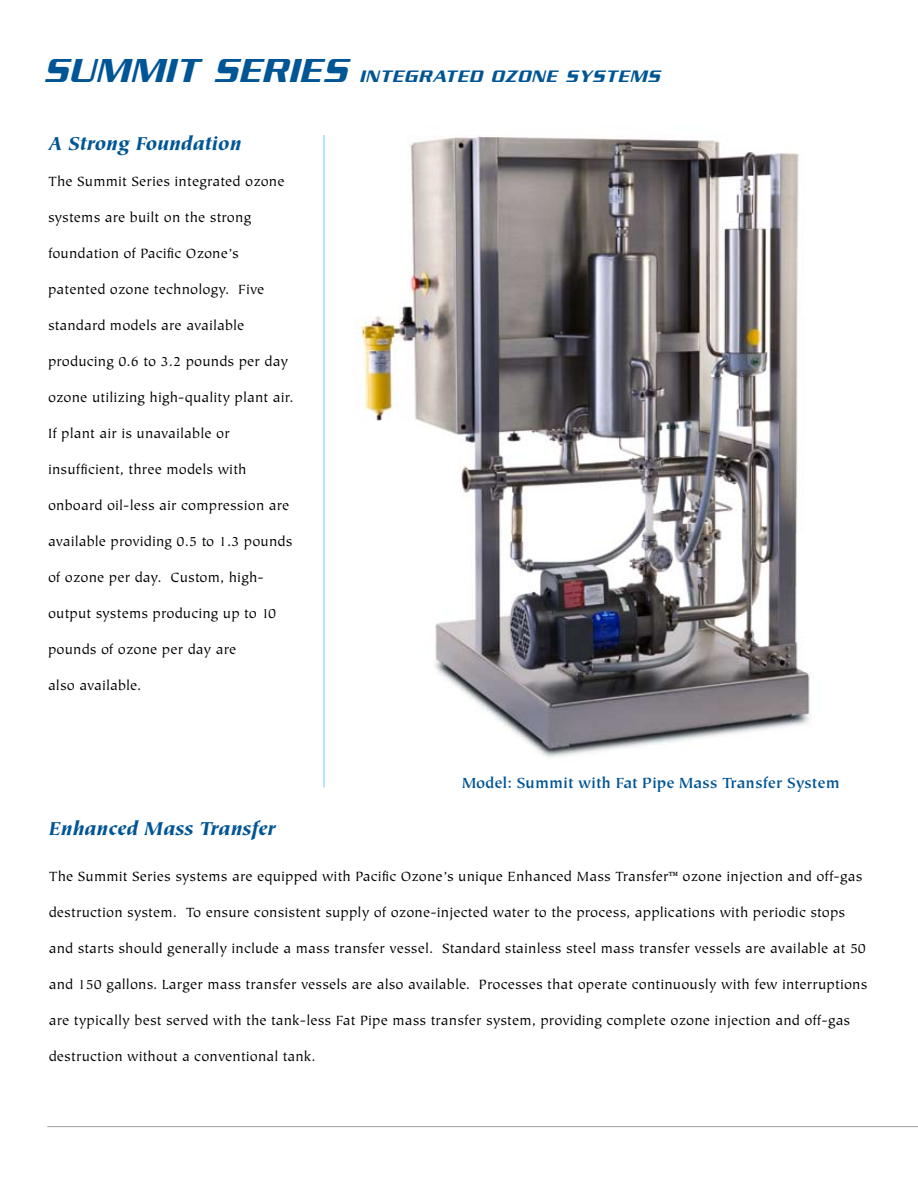
<style>
.page{position:relative;width:918px;height:1188px;background:#fff}
.page>*{position:absolute;margin:0;border:0;box-sizing:border-box;transform-origin:0 0}
.t1{font:italic 36px "Serpentine Sans ICG";letter-spacing:.03em;color:#005595}
.t2{font:italic 900 21px "Tiepolo";letter-spacing:.005em;color:#005595}
.t3{font:italic 18px "Serpentine Sans ICG";letter-spacing:.06em;color:#005595}
.t4{font:700 16.5px "Tiepolo";color:#005595}
.t5{font:15px "Tiepolo";letter-spacing:.01em;color:#000}
.s1{font-size:36px}
</style>
<div class="page">
<img style="left:356px;top:136px;width:454px;height:621px">
<hr style="left:324px;top:135px;width:1px;height:652px;background:#72cdf4">
<hr style="left:47px;top:1126px;width:871px;height:1px;background:#9d9fa2">
<h1 class="t1" style="left:43px;top:50px;width:218px">SUMMIT SERIE</h1>
<p class="t3" style="left:322px;top:66px;width:340px"><span class="s1">S</span> INTEGRATED OZONE SYSTEMS</p>
<h2 class="t2" style="left:48px;top:131px;width:195px">A Strong Foundation</h2>
<p class="t5" style="left:48px;top:173px;width:238px">The Summit Series integrated ozone</p>
<p class="t5" style="left:48px;top:209px;width:205px">systems are built on the strong</p>
<p class="t5" style="left:48px;top:245px;width:192px">foundation of Pacific Ozone’s</p>
<p class="t5" style="left:48px;top:281px;width:218px">patented ozone technology. Five</p>
<p class="t5" style="left:48px;top:317px;width:198px">standard models are available</p>
<p class="t5" style="left:48px;top:353px;width:242px">producing 0.6 to 3.2 pounds per day</p>
<p class="t5" style="left:48px;top:389px;width:247px">ozone utilizing high-quality plant air.</p>
<p class="t5" style="left:48px;top:425px;width:183px">If plant air is unavailable or</p>
<p class="t5" style="left:48px;top:461px;width:200px">insufficient, three models with</p>
<p class="t5" style="left:48px;top:497px;width:243px">onboard oil-less air compression are</p>
<p class="t5" style="left:48px;top:533px;width:246px">available providing 0.5 to 1.3 pounds</p>
<p class="t5" style="left:48px;top:569px;width:217px">of ozone per day. Custom, high-</p>
<p class="t5" style="left:48px;top:605px;width:230px">output systems producing up to 10</p>
<p class="t5" style="left:48px;top:641px;width:190px">pounds of ozone per day are</p>
<p class="t5" style="left:48px;top:677px;width:95px">also available.</p>
<p class="t4" style="left:462px;top:774px;width:379px">Model: Summit with Fat Pipe Mass Transfer System</p>
<h2 class="t2" style="left:49px;top:817px;width:229px">Enhanced Mass Transfer</h2>
<p class="t5" style="left:49px;top:868px;width:815px">The Summit Series systems are equipped with Pacific Ozone’s unique Enhanced Mass Transfer™ ozone injection and off-gas</p>
<p class="t5" style="left:49px;top:904px;width:798px">destruction system. To ensure consistent supply of ozone-injected water to the process, applications with periodic stops</p>
<p class="t5" style="left:49px;top:940px;width:819px">and starts should generally include a mass transfer vessel. Standard stainless steel mass transfer vessels are available at 50</p>
<p class="t5" style="left:49px;top:976px;width:820px">and 150 gallons. Larger mass transfer vessels are also available. Processes that operate continuously with few interruptions</p>
<p class="t5" style="left:49px;top:1012px;width:803px">are typically best served with the tank-less Fat Pipe mass transfer system, providing complete ozone injection and off-gas</p>
<p class="t5" style="left:49px;top:1048px;width:269px">destruction without a conventional tank.</p>
</div>
